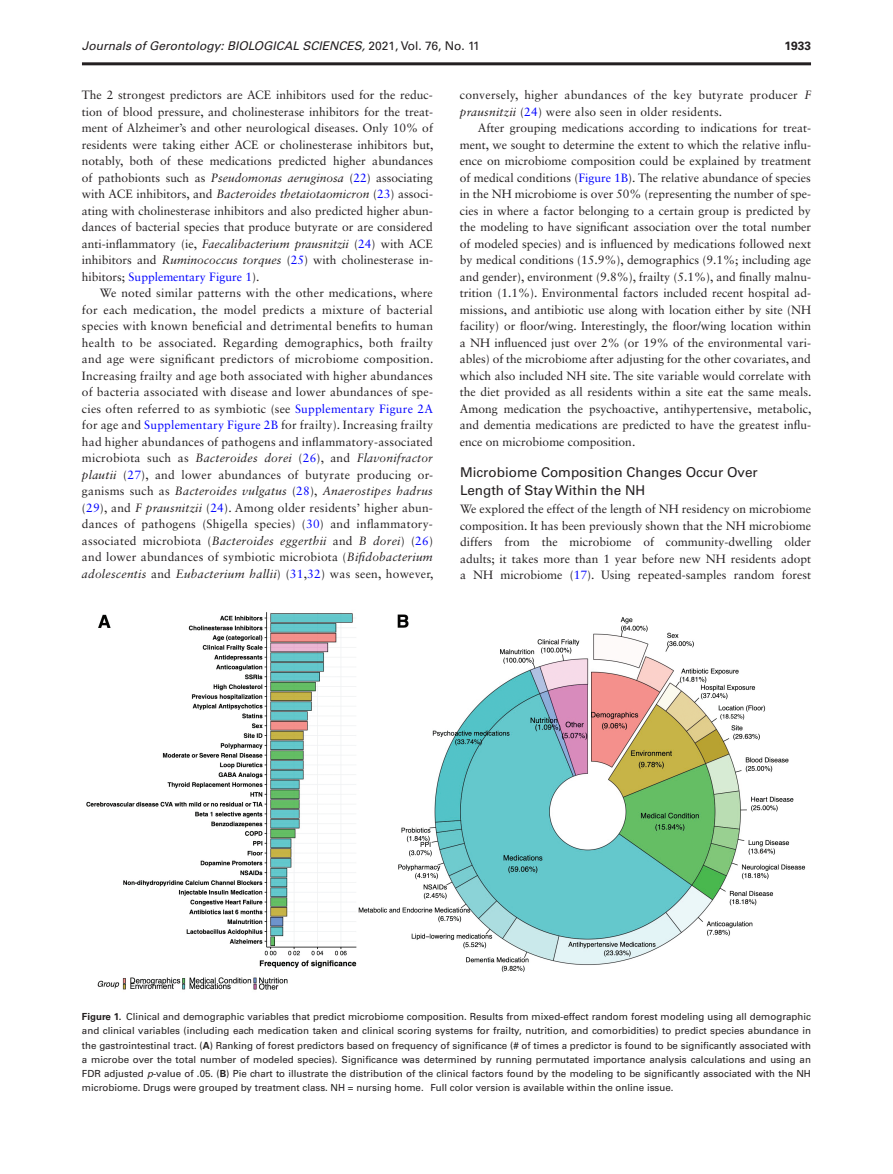
<style>
.page{position:relative;width:893px;height:1174px;background:#fff}
.page>*{position:absolute;margin:0;border:0;box-sizing:border-box;transform-origin:0 0}
.t1{font:13.5px/18px "Univers LT Std";color:#231f20}
.t2{font:12px/16.5px "Sabon LT Std";color:#231f20;text-align:justify}
.t3{font:12px/16.5px "Sabon LT Std";letter-spacing:.02em;color:#231f20}
.t4{font:italic 12px "Univers LT Std";color:#231f20}
.t5{font:700 12px "Univers LT Std";color:#231f20}
.t6{font:9.75px/14.2px "Univers LT Std";color:#231f20;text-align:justify}
.s1{font-style:normal}
.s2{font-style:italic}
.s3{color:#00f}
.s4{font-weight:700}
</style>
<div class="page">
<img style="left:86px;top:612px;width:720px;height:378px">
<hr style="left:82px;top:62px;width:729px;height:3px;background:#231f20">
<p class="t4" style="left:82px;top:39px;width:399px">Journals of Gerontology: BIOLOGICAL SCIENCES, <span class="s1">2021, Vol. 76, No. 11</span></p>
<p class="t5" style="left:785px;top:39px;width:28px">1933</p>
<p class="t2" style="left:82px;top:87px;width:353px">The 2 strongest predictors are ACE inhibitors used for the reduc&shy;tion of blood pressure, and cholinesterase inhibitors for the treat&shy;ment of Alzheimer’s and other neurological diseases. Only 10% of residents were taking either ACE or cholinesterase inhibitors but, notably, both of these medications predicted higher abundances of pathobionts such as <span class="s2">Pseudomonas aeruginosa</span> (<span class="s3">22</span>) associating with ACE inhibitors, and <span class="s2">Bacteroides thetaiotaomicron</span> (<span class="s3">23</span>) associ&shy;ating with cholinesterase inhibitors and also predicted higher abun&shy;dances of bacterial species that produce butyrate or are considered anti-inflammatory (ie, <span class="s2">Faecalibacterium prausnitzii</span> (<span class="s3">24</span>) with ACE inhibitors and <span class="s2">Ruminococcus torques</span> (<span class="s3">25</span>) with cholinesterase in&shy;hibitors; <span class="s3">Supplementary Figure 1</span>).</p>
<p class="t2" style="left:82px;top:285px;width:353px;text-indent:18px">We noted similar patterns with the other medications, where for each medication, the model predicts a mixture of bacterial species with known beneficial and detrimental benefits to human health to be associated. Regarding demographics, both frailty and age were significant predictors of microbiome composition.<br>Increasing frailty and age both associated with higher abundances of bacteria associated with disease and lower abundances of spe&shy;cies often referred to as symbiotic (see <span class="s3">Supplementary Figure 2A </span>for age and <span class="s3">Supplementary Figure 2B</span> for frailty). Increasing frailty had higher abundances of pathogens and inflammatory-associated microbiota such as <span class="s2">Bacteroides dorei</span> (<span class="s3">26</span>), and <span class="s2">Flavonifractor plautii</span> (<span class="s3">27</span>), and lower abundances of butyrate producing or&shy;ganisms such as <span class="s2">Bacteroides vulgatus</span> (<span class="s3">28</span>), <span class="s2">Anaerostipes hadrus </span>(<span class="s3">29</span>), and <span class="s2">F prausnitzii</span> (<span class="s3">24</span>). Among older residents’ higher abun&shy;dances of pathogens (Shigella species) (<span class="s3">30</span>) and inflammatory&shy;associated microbiota (<span class="s2">Bacteroides eggerthii</span> and <span class="s2">B dorei</span>) (<span class="s3">26</span>) and lower abundances of symbiotic microbiota (<span class="s2">Bifidobacterium adolescentis</span> and <span class="s2">Eubacterium hallii</span>) (<span class="s3">31</span>,<span class="s3">32</span>) was seen, however,</p>
<p class="t3" style="left:460px;top:87px;width:353px">conversely, higher abundances of the key butyrate producer <span class="s2">F prausnitzii</span> (<span class="s3">24</span>) were also seen in older residents.</p>
<p class="t2" style="left:460px;top:120px;width:353px;text-indent:18px">After grouping medications according to indications for treat&shy;ment, we sought to determine the extent to which the relative influ&shy;ence on microbiome composition could be explained by treatment of medical conditions (<span class="s3">Figure 1B</span>). The relative abundance of species in the NH microbiome is over 50% (representing the number of spe&shy;cies in where a factor belonging to a certain group is predicted by the modeling to have significant association over the total number of modeled species) and is influenced by medications followed next by medical conditions (15.9%), demographics (9.1%; including age and gender), environment (9.8%), frailty (5.1%), and finally malnu&shy;trition (1.1%). Environmental factors included recent hospital ad&shy;missions, and antibiotic use along with location either by site (NH facility) or floor/wing. Interestingly, the floor/wing location within a NH influenced just over 2% (or 19% of the environmental vari&shy;ables) of the microbiome after adjusting for the other covariates, and which also included NH site. The site variable would correlate with the diet provided as all residents within a site eat the same meals.<br>Among medication the psychoactive, antihypertensive, metabolic, and dementia medications are predicted to have the greatest influ&shy;ence on microbiome composition.</p>
<p class="t1" style="left:460px;top:463px;width:299px">Microbiome Composition Changes Occur Over<br>Length of Stay Within the NH</p>
<p class="t2" style="left:460px;top:501px;width:353px">We explored the effect of the length of NH residency on microbiome composition. It has been previously shown that the NH microbiome differs from the microbiome of community-dwelling older adults; it takes more than 1 year before new NH residents adopt a NH microbiome (<span class="s3">17</span>). Using repeated-samples random forest</p>
<p class="t6" style="left:82px;top:1009px;width:731px"><span class="s4">Figure 1.</span> Clinical and demographic variables that predict microbiome composition. Results from mixed-effect random forest modeling using all demographic and clinical variables (including each medication taken and clinical scoring systems for frailty, nutrition, and comorbidities) to predict species abundance in the gastrointestinal tract. (<span class="s4">A</span>) Ranking of forest predictors based on frequency of significance (# of times a predictor is found to be significantly associated with a microbe over the total number of modeled species). Significance was determined by running permutated importance analysis calculations and using an FDR adjusted <span class="s2">p</span>-value of .05. (<span class="s4">B</span>) Pie chart to illustrate the distribution of the clinical factors found by the modeling to be significantly associated with the NH microbiome. Drugs were grouped by treatment class. NH = nursing home. Full color version is available within the online issue.</p>
</div>
